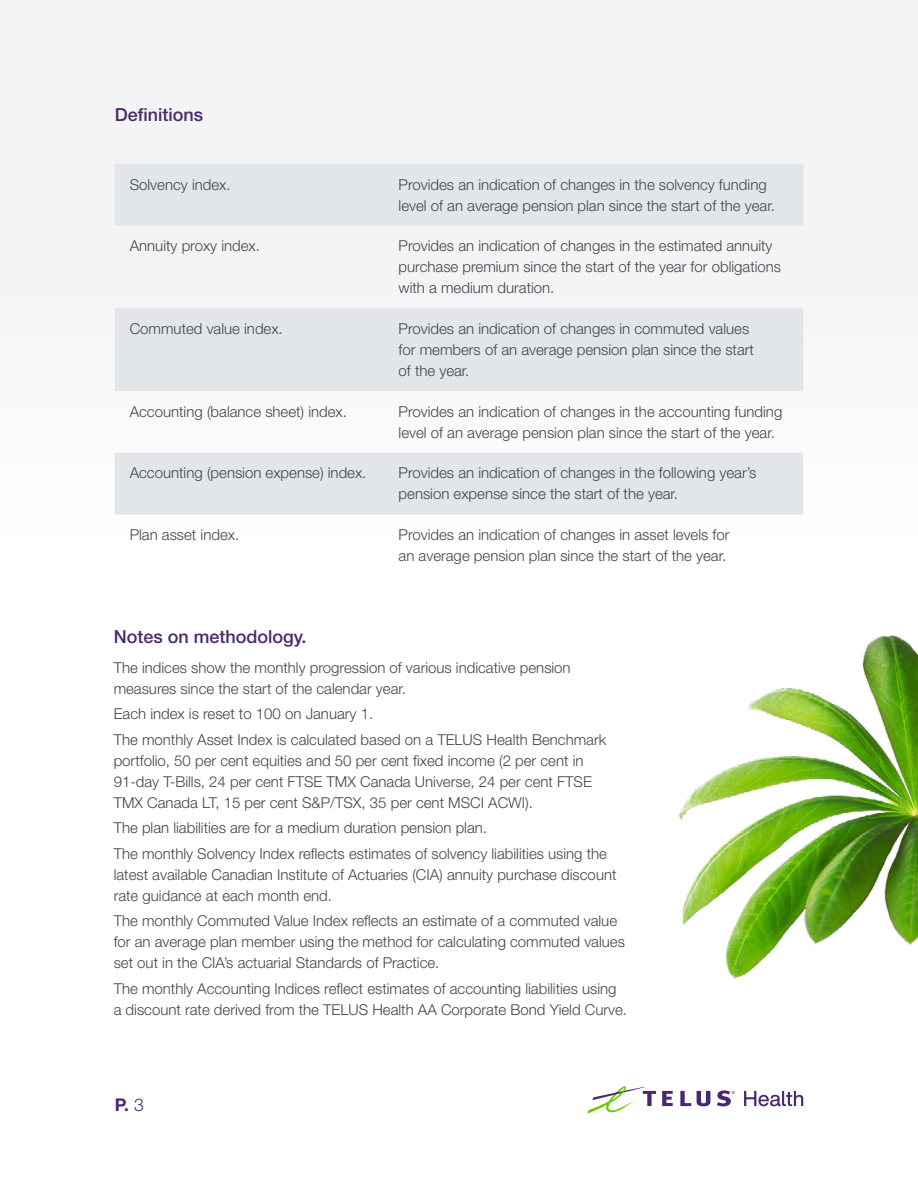
<style>
.page{position:relative;width:918px;height:1188px;background:#fff}
.page>*{position:absolute;margin:0;border:0;box-sizing:border-box;transform-origin:0 0}
.t1{font:500 18px "Helvetica Neue LT Std";color:#4b286d}
.t2{font:700 17.55px "Helvetica Neue LT Std";color:#4b286d}
.t3{font:300 15px/21px "Helvetica Neue LT Std";color:#414547}
.s1{font-weight:300}
</style>
<div class="page">
<div style="left:0;top:0;width:918px;height:687px;background:#f6f6f8"></div>
<svg style="left:115px;top:164px;width:688px;height:350px;fill:#e3e6e8"></svg>
<img style="left:679px;top:635px;width:239px;height:344px">
<svg style="left:662px;top:1091px;width:11px;height:15px"></svg>
<svg style="left:680px;top:1091px;width:11px;height:15px"></svg>
<svg style="left:697px;top:1091px;width:13px;height:15px"></svg>
<svg style="left:587px;top:1086px;width:69px;height:28px"></svg>
<svg style="left:717px;top:1090px;width:18px;height:16px"></svg>
<svg style="left:744px;top:1091px;width:59px;height:15px"></svg>
<p class="t1" style="left:115px;top:104px;width:90px">Definitions</p>
<p class="t3" style="left:130px;top:173px;width:102px">Solvency index.</p>
<p class="t3" style="left:399px;top:173px;width:378px">Provides an indication of changes in the solvency funding level of an average pension plan since the start of the year.</p>
<p class="t3" style="left:130px;top:235px;width:132px">Annuity proxy index.</p>
<p class="t3" style="left:399px;top:235px;width:384px">Provides an indication of changes in the estimated annuity purchase premium since the start of the year for obligations with a medium duration.</p>
<p class="t3" style="left:130px;top:318px;width:155px">Commuted value index.</p>
<p class="t3" style="left:399px;top:318px;width:357px">Provides an indication of changes in commuted values for members of an average pension plan since the start of the year.</p>
<p class="t3" style="left:130px;top:401px;width:219px">Accounting (balance sheet) index.</p>
<p class="t3" style="left:399px;top:401px;width:385px">Provides an indication of changes in the accounting funding level of an average pension plan since the start of the year.</p>
<p class="t3" style="left:130px;top:462px;width:238px">Accounting (pension expense) index.</p>
<p class="t3" style="left:399px;top:462px;width:359px">Provides an indication of changes in the following year’s pension expense since the start of the year.</p>
<p class="t3" style="left:130px;top:524px;width:111px">Plan asset index.</p>
<p class="t3" style="left:399px;top:524px;width:332px">Provides an indication of changes in asset levels for an average pension plan since the start of the year.</p>
<p class="t1" style="left:114px;top:626px;width:194px">Notes on methodology.</p>
<p class="t3" style="left:114px;top:657px;width:459px">The indices show the monthly progression of various indicative pension measures since the start of the calendar year.</p>
<p class="t3" style="left:114px;top:701px;width:494px;line-height:25.5px">Each index is reset to 100 on January 1.<br>The monthly Asset Index is calculated based on a TELUS Health Benchmark</p>
<p class="t3" style="left:114px;top:750px;width:480px">portfolio, 50 per cent equities and 50 per cent fixed income (2 per cent in<br>91-day T-Bills, 24 per cent FTSE TMX Canada Universe, 24 per cent FTSE<br>TMX Canada LT, 15 per cent S&amp;P/TSX, 35 per cent MSCI ACWI).</p>
<p class="t3" style="left:114px;top:815px;width:495px;line-height:25.5px">The plan liabilities are for a medium duration pension plan.<br>The monthly Solvency Index reflects estimates of solvency liabilities using the</p>
<p class="t3" style="left:114px;top:864px;width:504px">latest available Canadian Institute of Actuaries (CIA) annuity purchase discount rate guidance at each month end.</p>
<p class="t3" style="left:114px;top:910px;width:513px">The monthly Commuted Value Index reflects an estimate of a commuted value for an average plan member using the method for calculating commuted values set out in the CIA’s actuarial Standards of Practice.</p>
<p class="t3" style="left:114px;top:978px;width:515px">The monthly Accounting Indices reflect estimates of accounting liabilities using a discount rate derived from the TELUS Health AA Corporate Bond Yield Curve.</p>
<p class="t2" style="left:115px;top:1094px;width:31px">P. <span class="s1">3</span></p>
</div>
